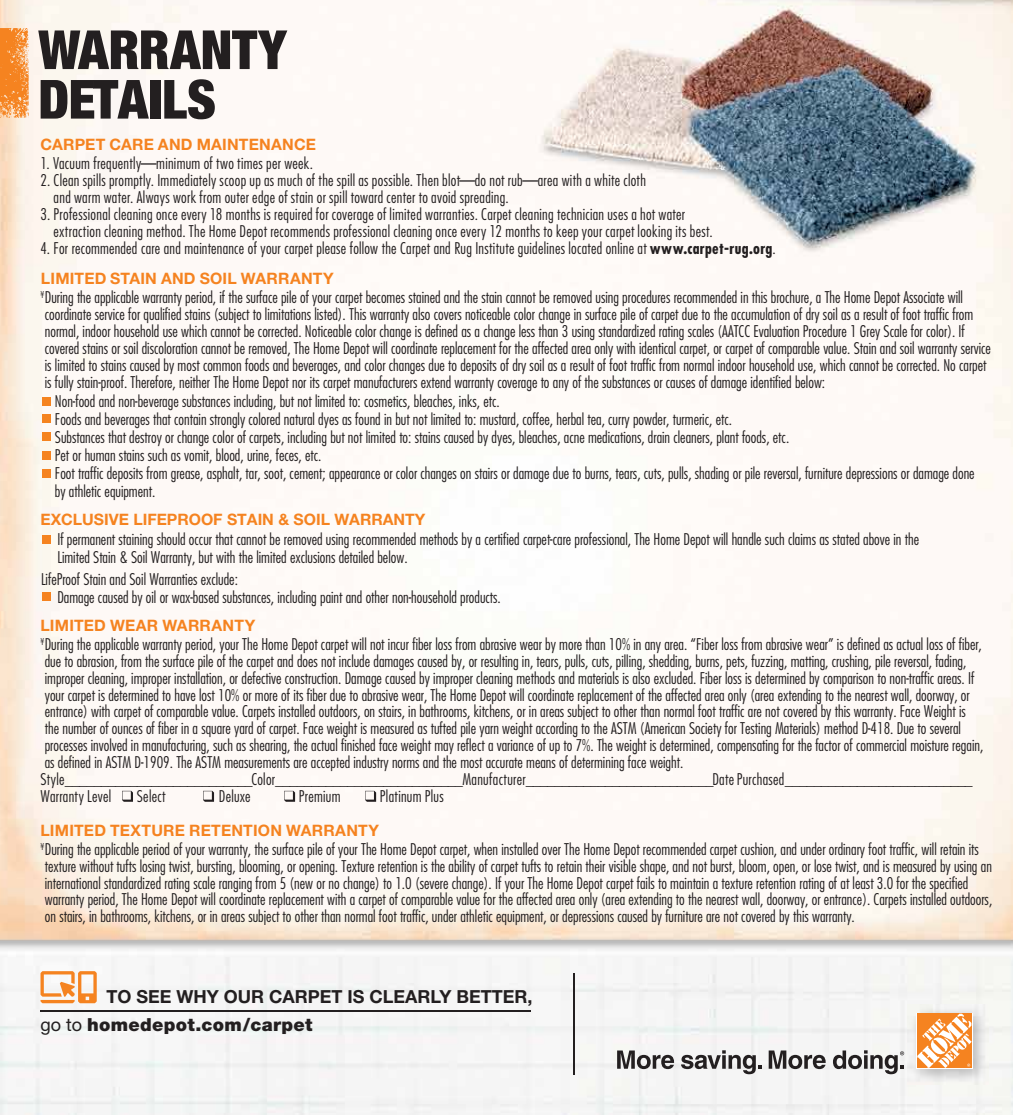
<style>
.page{position:relative;width:1013px;height:1115px;background:#fff}
.page>*{position:absolute;margin:0;border:0;box-sizing:border-box;transform-origin:0 0}
.t1{font:900 condensed 54px/49.5px "Helvetica Neue";color:#231f20}
.t2{font:700 18px "Helvetica Neue";color:#231f20}
.t3{font:900 18px "Helvetica Neue";letter-spacing:.015em;color:#231f20}
.t4{font:300 condensed 15.75px/16.9px "Futura";color:#231f20}
.t5{font:300 condensed 15.75px/16.9px "Futura";letter-spacing:.02em;color:#231f20}
.t6{font:700 15.75px "Helvetica Neue";letter-spacing:.01em;color:#f58320}
.s1{font-weight:700}
.s2{font-weight:400}
</style>
<div class="page">
<img style="left:0;top:0;width:1012px;height:1115px">
<img style="left:907px;top:1004px;width:81px;height:80px">
<svg style="left:916px;top:1012px;width:56px;height:56px"></svg>
<svg style="left:917px;top:1013px;width:54px;height:54px"></svg>
<svg style="left:617px;top:1050px;width:57px;height:19px"></svg>
<svg style="left:681px;top:1050px;width:81px;height:24px"></svg>
<svg style="left:768px;top:1050px;width:57px;height:19px"></svg>
<svg style="left:833px;top:1050px;width:71px;height:24px"></svg>
<hr style="left:40px;top:1010px;width:491px;height:1px;background:#231f20">
<hr style="left:573px;top:972px;width:1px;height:102px;background:#231f20">
<div style="left:42px;top:397px;width:8px;height:8px;background:#f58320"></div>
<div style="left:42px;top:414px;width:8px;height:9px;background:#f58320"></div>
<div style="left:42px;top:432px;width:8px;height:9px;background:#f58320"></div>
<div style="left:42px;top:451px;width:8px;height:8px;background:#f58320"></div>
<div style="left:42px;top:469px;width:8px;height:8px;background:#f58320"></div>
<div style="left:42px;top:592px;width:8px;height:8px;background:#f58320"></div>
<div style="left:42px;top:535px;width:8px;height:8px;background:#f58320"></div>
<svg style="left:122px;top:791px;width:11px;height:10px"></svg>
<svg style="left:203px;top:791px;width:11px;height:10px"></svg>
<svg style="left:284px;top:791px;width:11px;height:10px"></svg>
<svg style="left:365px;top:791px;width:11px;height:10px"></svg>
<svg style="left:41px;top:971px;width:56px;height:32px"></svg>
<svg style="left:0;top:28px;width:29px;height:90px"></svg>
<h1 class="t1" style="left:38px;top:24px;width:250px">WARRANTY<br>DETAILS</h1>
<p class="t6" style="left:41px;top:135px;width:277px">CARPET CARE AND MAINTENANCE</p>
<p class="t5" style="left:41px;top:155px;width:274px">1. Vacuum frequently—minimum of two times per week.</p>
<p class="t5" style="left:54px;top:172px;width:594px;text-indent:-13px">2. Clean spills promptly. Immediately scoop up as much of the spill as possible. Then blot—do not rub—area with a white cloth and warm water. Always work from outer edge of stain or spill toward center to avoid spreading.</p>
<p class="t5" style="left:54px;top:206px;width:660px;text-indent:-13px">3. Professional cleaning once every 18 months is required for coverage of limited warranties. Carpet cleaning technician uses a hot water extraction cleaning method. The Home Depot recommends professional cleaning once every 12 months to keep your carpet looking its best.</p>
<p class="t4" style="left:41px;top:239px;width:736px">4. For recommended care and maintenance of your carpet please follow the Carpet and Rug Institute guidelines located online at <span class="s1">www.carpet-rug.org</span>.</p>
<p class="t6" style="left:41px;top:269px;width:294px">LIMITED STAIN AND SOIL WARRANTY</p>
<p class="t4" style="left:40px;top:289px;width:952px"><sup>¥</sup>During the applicable warranty period, if the surface pile of your carpet becomes stained and the stain cannot be removed using procedures recommended in this brochure, a The Home Depot Associate will coordinate service for qualified stains (subject to limitations listed). This warranty also covers noticeable color change in surface pile of carpet due to the accumulation of dry soil as a result of foot traffic from normal, indoor household use which cannot be corrected. Noticeable color change is defined as a change less than 3 using standardized rating scales (AATCC Evaluation Procedure 1 Grey Scale for color). If covered stains or soil discoloration cannot be removed, The Home Depot will coordinate replacement for the affected area only with identical carpet, or carpet of comparable value. Stain and soil warranty service is limited to stains caused by most common foods and beverages, and color changes due to deposits of dry soil as a result of foot traffic from normal indoor household use, which cannot be corrected. No carpet is fully stain-proof. Therefore, neither The Home Depot nor its carpet manufacturers extend warranty coverage to any of the substances or causes of damage identified below:</p>
<p class="t4" style="left:55px;top:392px;width:921px;line-height:18px">Non-food and non-beverage substances including, but not limited to: cosmetics, bleaches, inks, etc.<br>Foods and beverages that contain strongly colored natural dyes as found in but not limited to: mustard, coffee, herbal tea, curry powder, turmeric, etc.<br>Substances that destroy or change color of carpets, including but not limited to: stains caused by dyes, bleaches, acne medications, drain cleaners, plant foods, etc.<br>Pet or human stains such as vomit, blood, urine, feces, etc.<br>Foot traffic deposits from grease, asphalt, tar, soot, cement; appearance or color changes on stairs or damage due to burns, tears, cuts, pulls, shading or pile reversal, furniture depressions or damage done by athletic equipment.</p>
<p class="t4" style="left:57px;top:530px;width:863px;line-height:18px">If permanent staining should occur that cannot be removed using recommended methods by a certified carpet-care professional, The Home Depot will handle such claims as stated above in the<br>Limited Stain &amp; Soil Warranty, but with the limited exclusions detailed below.</p>
<p class="t4" style="left:57px;top:570px;width:445px;line-height:18px;text-indent:-16px">LifeProof Stain and Soil Warranties exclude:<br>Damage caused by oil or wax-based substances, including paint and other non-household products.</p>
<p class="t6" style="left:40px;top:615px;width:216px">LIMITED WEAR WARRANTY</p>
<p class="t4" style="left:40px;top:635px;width:944px"><sup>¥</sup>During the applicable warranty period, your The Home Depot carpet will not incur fiber loss from abrasive wear by more than 10% in any area. “Fiber loss from abrasive wear” is defined as actual loss of fiber, due to abrasion, from the surface pile of the carpet and does not include damages caused by, or resulting in, tears, pulls, cuts, pilling, shedding, burns, pets, fuzzing, matting, crushing, pile reversal, fading, improper cleaning, improper installation, or defective construction. Damage caused by improper cleaning methods and materials is also excluded. Fiber loss is determined by comparison to non-traffic areas. If your carpet is determined to have lost 10% or more of its fiber due to abrasive wear, The Home Depot will coordinate replacement of the affected area only (area extending to the nearest wall, doorway, or entrance) with carpet of comparable value. Carpets installed outdoors, on stairs, in bathrooms, kitchens, or in areas subject to other than normal foot traffic are not covered by this warranty. Face Weight is<br>the number of ounces of fiber in a square yard of carpet. Face weight is measured as tufted pile yarn weight according to the ASTM (American Society for Testing Materials) method D-418. Due to several processes involved in manufacturing, such as shearing, the actual finished face weight may reflect a variance of up to 7%. The weight is determined, compensating for the factor of commercial moisture regain, as defined in ASTM D-1909. The ASTM measurements are accepted industry norms and the most accurate means of determining face weight.<br>Style__________________________Color__________________________Manufacturer__________________________Date Purchased__________________________ Warranty Level</p>
<p class="t6" style="left:41px;top:509px;width:386px">EXCLUSIVE LIFEPROOF STAIN &amp; SOIL WARRANTY</p>
<p class="t4" style="left:137px;top:787px;width:30px">Select</p>
<p class="t4" style="left:219px;top:787px;width:33px">Deluxe</p>
<p class="t5" style="left:299px;top:787px;width:43px">Premium</p>
<p class="t5" style="left:380px;top:787px;width:65px">Platinum Plus</p>
<p class="t6" style="left:41px;top:820px;width:340px">LIMITED TEXTURE RETENTION WARRANTY</p>
<p class="t4" style="left:40px;top:840px;width:953px"><sup>¥</sup>During the applicable period of your warranty, the surface pile of your The Home Depot carpet, when installed over The Home Depot recommended carpet cushion, and under ordinary foot traffic, will retain its texture without tufts losing twist, bursting, blooming, or opening. Texture retention is the ability of carpet tufts to retain their visible shape, and not burst, bloom, open, or lose twist, and is measured by using an international standardized rating scale ranging from 5 (new or no change) to 1.0 (severe change). If your The Home Depot carpet fails to maintain a texture retention rating of at least 3.0 for the specified warranty period, The Home Depot will coordinate replacement with a carpet of comparable value for the affected area only (area extending to the nearest wall, doorway, or entrance). Carpets installed outdoors, on stairs, in bathrooms, kitchens, or in areas subject to other than normal foot traffic, under athletic equipment, or depressions caused by furniture are not covered by this warranty.</p>
<p class="t2" style="left:106px;top:985px;width:427px">TO SEE WHY OUR CARPET IS CLEARLY BETTER,</p>
<p class="t3" style="left:40px;top:1014px;width:273px"><span class="s2">go to</span> homedepot.com/carpet</p>
</div>
